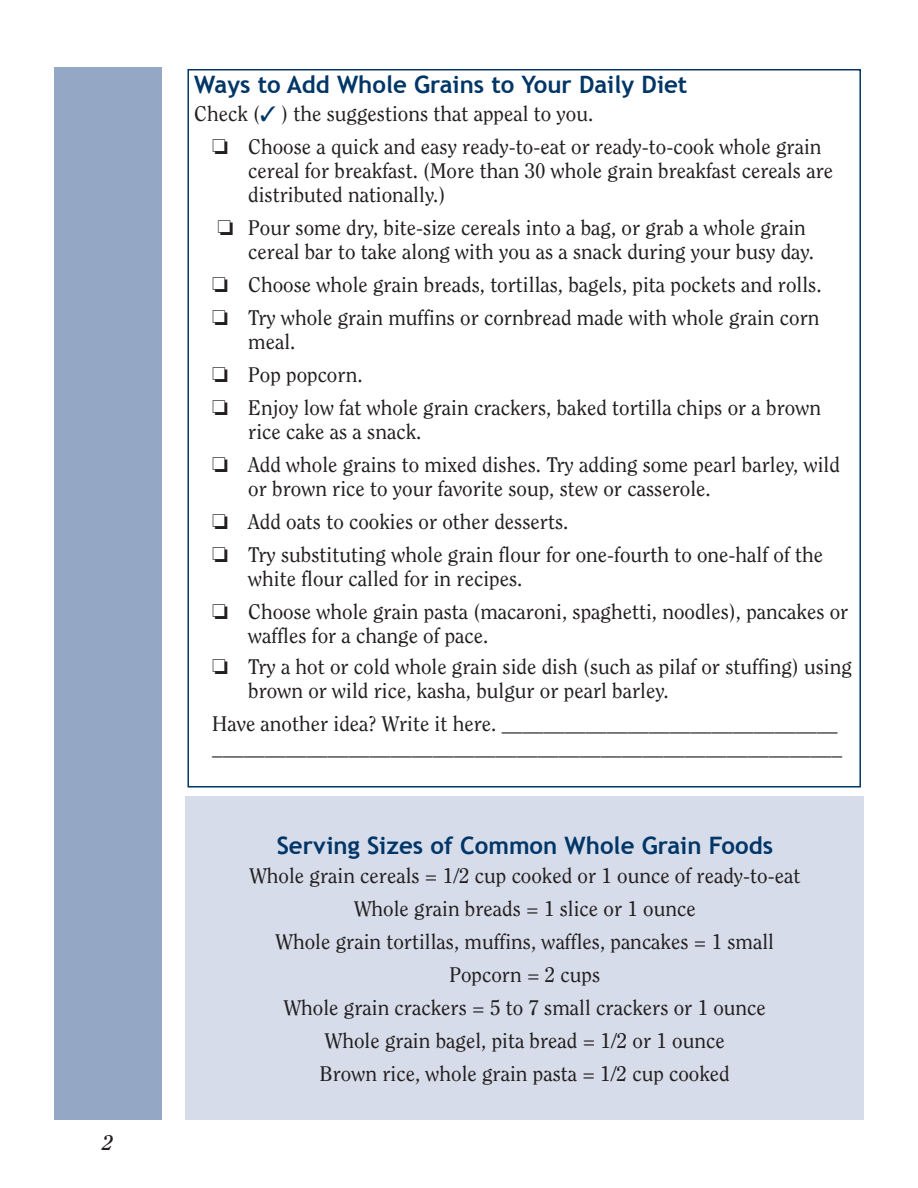
<style>
.page{position:relative;width:918px;height:1188px;background:#fff}
.page>*{position:absolute;margin:0;border:0;box-sizing:border-box;transform-origin:0 0}
.Heads{font:700 24px "Trebuchet MS";color:#003667}
.Body_text{font:21px/24px "Clearface";color:#231f20}
.Body_text-2{font:italic 700 21px "Clearface";color:#231f20}
.s1{color:#003667}
</style>
<div class="page">
<div style="left:54px;top:68px;width:108px;height:1052px;background:#94a7c5"></div>
<div style="left:186px;top:796px;width:678px;height:324px;background:#d6dce9"></div>
<p class="Body_text-2" style="left:103px;top:1131px;width:12px">2</p>
<p class="Heads" style="left:194px;top:69px;width:495px">Ways to Add Whole Grains to Your Daily Diet</p>
<p class="Body_text" style="left:194px;top:102px;width:401px">Check (<span class="s1">✓</span> ) the suggestions that appeal to you.</p>
<p class="Body_text" style="left:248px;top:135px;width:586px;text-indent:-36px">❏ Choose a quick and easy ready-to-eat or ready-to-cook whole grain cereal for breakfast. (More than 30 whole grain breakfast cereals are distributed nationally.)</p>
<p class="Body_text" style="left:248px;top:216px;width:567px;text-indent:-31px">❏ Pour some dry, bite-size cereals into a bag, or grab a whole grain cereal bar to take along with you as a snack during your busy day.</p>
<p class="Body_text" style="left:212px;top:273px;width:611px">❏ Choose whole grain breads, tortillas, bagels, pita pockets and rolls.</p>
<p class="Body_text" style="left:248px;top:306px;width:573px;text-indent:-36px">❏ Try whole grain muffins or cornbread made with whole grain corn meal.</p>
<p class="Body_text" style="left:212px;top:363px;width:152px">❏ Pop popcorn.</p>
<p class="Body_text" style="left:248px;top:396px;width:574px;text-indent:-36px">❏ Enjoy low fat whole grain crackers, baked tortilla chips or a brown rice cake as a snack.</p>
<p class="Body_text" style="left:248px;top:453px;width:593px;text-indent:-36px">❏ Add whole grains to mixed dishes. Try adding some pearl barley, wild or brown rice to your favorite soup, stew or casserole.</p>
<p class="Body_text" style="left:212px;top:510px;width:358px">❏ Add oats to cookies or other desserts.</p>
<p class="Body_text" style="left:248px;top:543px;width:576px;text-indent:-36px">❏ Try substituting whole grain flour for one-fourth to one-half of the white flour called for in recipes.</p>
<p class="Body_text" style="left:248px;top:600px;width:602px;text-indent:-36px">❏ Choose whole grain pasta (macaroni, spaghetti, noodles), pancakes or waffles for a change of pace.</p>
<p class="Body_text" style="left:248px;top:655px;width:605px;text-indent:-36px">❏ Try a hot or cold whole grain side dish (such as pilaf or stuffing) using brown or wild rice, kasha, bulgur or pearl barley.</p>
<p class="Body_text" style="left:212px;top:712px;width:632px">Have another idea? Write it here. ________________________________ ____________________________________________________________</p>
<p class="Heads" style="left:277px;top:831px;width:498px">Serving Sizes of Common Whole Grain Foods</p>
<p class="Body_text" style="left:249px;top:863px;width:552px">Whole grain cereals = 1/2 cup cooked or 1 ounce of ready-to-eat</p>
<p class="Body_text" style="left:354px;top:896px;width:343px">Whole grain breads = 1 slice or 1 ounce</p>
<p class="Body_text" style="left:276px;top:929px;width:500px">Whole grain tortillas, muffins, waffles, pancakes = 1 small</p>
<p class="Body_text" style="left:449px;top:962px;width:152px">Popcorn = 2 cups</p>
<p class="Body_text" style="left:284px;top:995px;width:484px">Whole grain crackers = 5 to 7 small crackers or 1 ounce</p>
<p class="Body_text" style="left:325px;top:1028px;width:401px">Whole grain bagel, pita bread = 1/2 or 1 ounce</p>
<p class="Body_text" style="left:320px;top:1061px;width:411px">Brown rice, whole grain pasta = 1/2 cup cooked</p>
</div>
